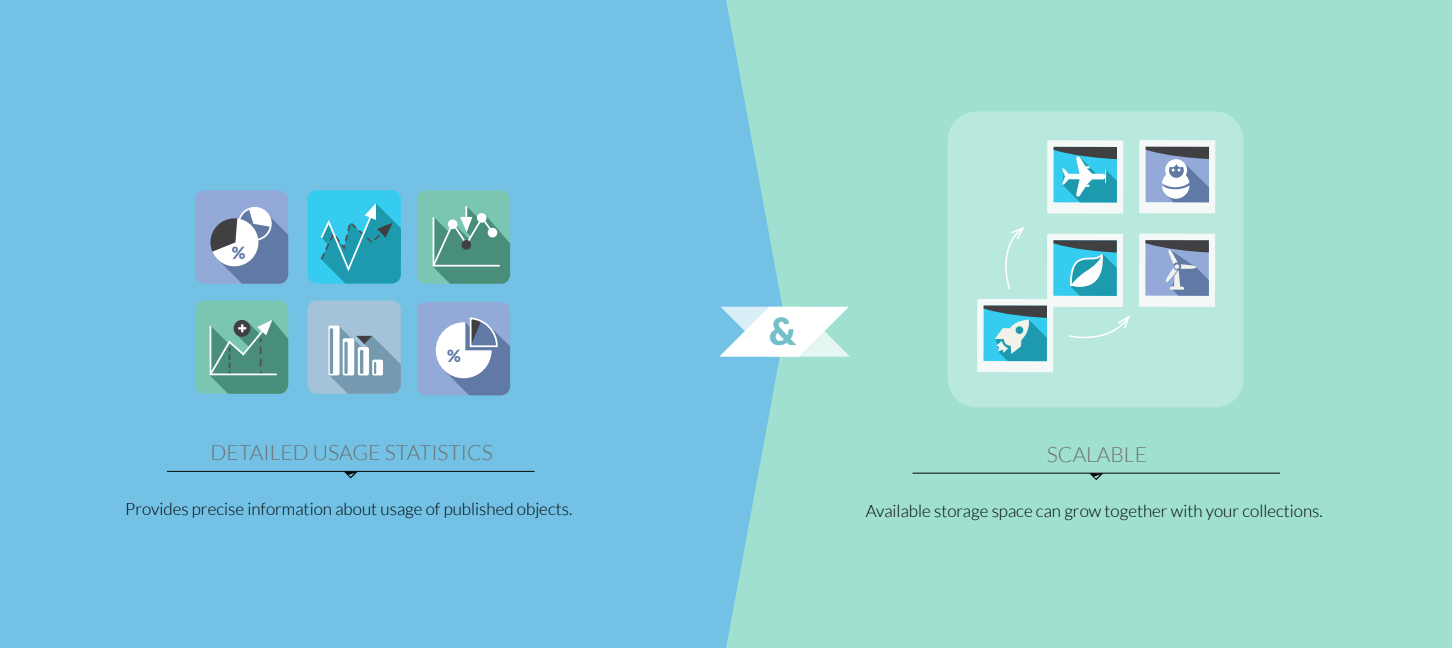
<style>
.page{position:relative;width:1452px;height:648px;background:#fff}
.page>*{position:absolute;margin:0;border:0;box-sizing:border-box;transform-origin:0 0}
.t1{font:900 37.45px "Lato";color:#74bfca}
.t2{font:300 21px "Lato";color:#6d6d6d}
.t3{font:300 16.97px "Lato";color:#000}
.t4{font:900 16.8px "Lato";color:#607aa5}
</style>
<div class="page">
<div style="left:785px;top:0;width:666px;height:647px;background:#a0e0d1"></div>
<div style="left:0;top:0;width:785px;height:647px;background:#73c2e5"></div>
<div style="left:307px;top:190px;width:94px;height:93px;background:#35ccef;border-radius:9px"></div>
<div style="left:947px;top:111px;width:296px;height:296px;background:#b8e8de;border-radius:29px"></div>
<svg style="left:719px;top:306px;width:130px;height:50px"></svg>
<hr style="left:167px;top:471px;width:367px;height:1px;background:#070707">
<svg style="left:344px;top:471px;width:14px;height:7px"></svg>
<hr style="left:912px;top:472px;width:367px;height:1px;background:#070707">
<svg style="left:1089px;top:473px;width:14px;height:7px"></svg>
<div style="left:417px;top:302px;width:93px;height:93px;background:#93aad8;border-radius:9px"></div>
<div style="left:307px;top:300px;width:94px;height:93px;background:#a4c3d8;border-radius:9px"></div>
<div style="left:195px;top:300px;width:93px;height:93px;background:#7bc6b3;border-radius:9px"></div>
<div style="left:417px;top:190px;width:93px;height:93px;background:#7bc6b3;border-radius:9px"></div>
<div style="left:195px;top:190px;width:93px;height:93px;background:#93aad8;border-radius:9px"></div>
<svg style="left:212px;top:209px;width:76px;height:74px"></svg>
<div style="left:237px;top:206px;width:35px;height:35px;border:2px solid #fff;border-radius:50%"></div>
<svg style="left:320px;top:203px;width:81px;height:80px"></svg>
<svg style="left:432px;top:206px;width:78px;height:77px"></svg>
<svg style="left:209px;top:319px;width:79px;height:74px"></svg>
<div style="left:328px;top:325px;width:11px;height:50px;background:#d5e3ed;border-radius:2px"></div>
<svg style="left:329px;top:325px;width:72px;height:68px"></svg>
<svg style="left:435px;top:317px;width:75px;height:78px"></svg>
<div style="left:1138px;top:233px;width:76px;height:74px;background:#f4f9f8"></div>
<svg style="left:1145px;top:240px;width:63px;height:55px;background:#8294b5"></svg>
<div style="left:977px;top:299px;width:76px;height:73px;background:#f4f9f8"></div>
<svg style="left:983px;top:305px;width:63px;height:56px;background:#51aec0"></svg>
<div style="left:1046px;top:233px;width:76px;height:74px;background:#f4f9f8"></div>
<svg style="left:1053px;top:240px;width:63px;height:56px;background:#4dadc2"></svg>
<div style="left:1138px;top:140px;width:77px;height:73px;background:#f4f9f8"></div>
<div style="left:1046px;top:140px;width:77px;height:73px;background:#f4f9f8"></div>
<svg style="left:1053px;top:147px;width:63px;height:55px;background:#50afc4"></svg>
<svg style="left:1145px;top:147px;width:63px;height:55px"></svg>
<svg style="left:1005px;top:227px;width:19px;height:63px"></svg>
<svg style="left:1068px;top:316px;width:61px;height:23px"></svg>
<p class="t4" style="left:232px;top:243px;width:15px">%</p>
<p class="t4" style="left:447px;top:346px;width:15px">%</p>
<p class="t2" style="left:210px;top:441px;width:284px">DETAILED USAGE STATISTICS</p>
<p class="t3" style="left:125px;top:500px;width:448px">Provides precise information about usage of published objects.</p>
<h1 class="t1" style="left:769px;top:309px;width:29px">&amp;</h1>
<p class="t2" style="left:1046px;top:442px;width:102px">SCALABLE</p>
<p class="t3" style="left:865px;top:501px;width:458px">Available storage space can grow together with your collections.</p>
</div>
